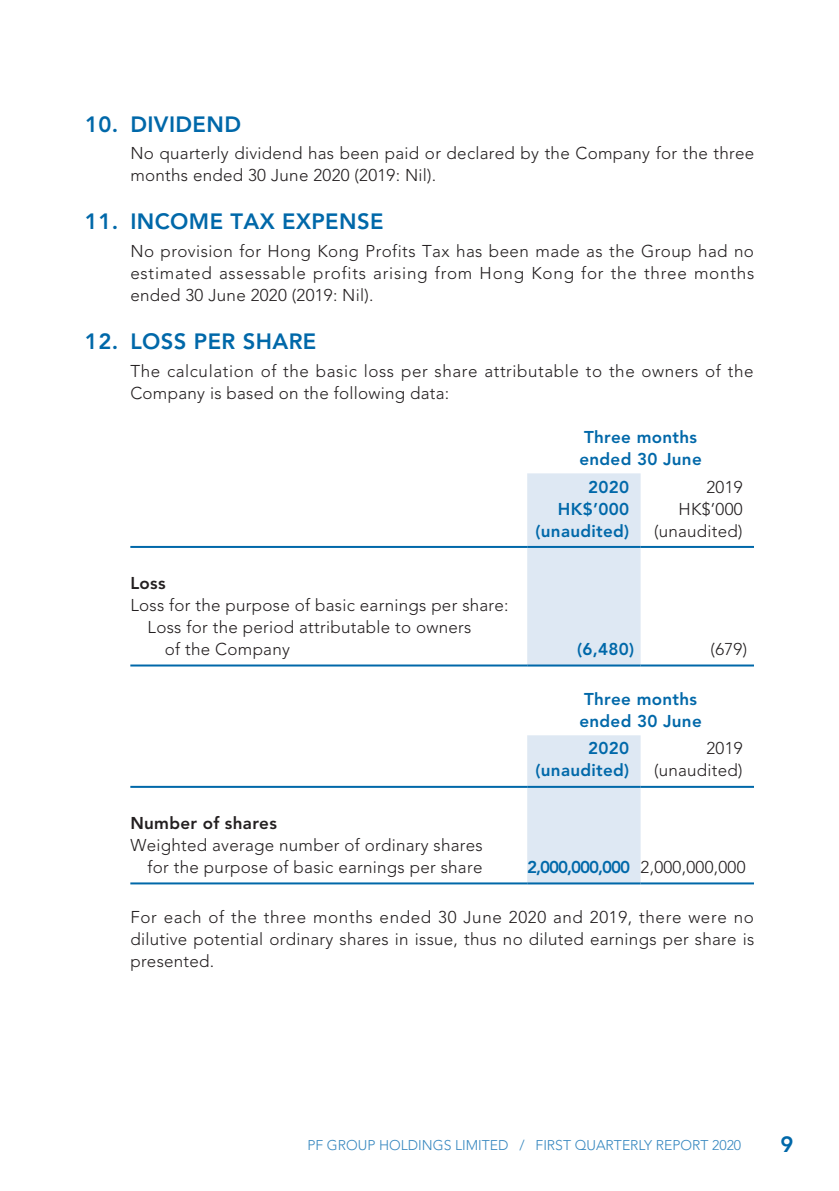
<style>
.page{position:relative;width:839px;height:1191px;background:#fff}
.page>*{position:absolute;margin:0;border:0;box-sizing:border-box;transform-origin:0 0}
.t1{font:800 22px "Avenir LT Std";letter-spacing:.02em;color:#0068a9}
.t2{font:300 17px/22px "Avenir LT Std";letter-spacing:.015em;color:#231f20;text-align:justify}
.t3{font:300 17px/22px "Avenir LT Std";letter-spacing:.035em;color:#231f20}
.t4{font:800 17px/22px "Avenir LT Std";letter-spacing:.02em;color:#0068a9}
.t5{font:800 17px "Avenir LT Std";letter-spacing:-.06em;color:#0068a9}
.t6{font:800 17px "Avenir LT Std";letter-spacing:.02em;color:#231f20}
.t7{font:300 14px "Avenir LT Std";color:#3687bf}
.s1{font-weight:300;color:#231f20}
</style>
<div class="page">
<div style="left:527px;top:473px;width:114px;height:191px;background:#dee8f3"></div>
<hr style="left:130px;top:546px;width:397px;height:2px;background:#0068a9">
<hr style="left:527px;top:546px;width:114px;height:2px;background:#0068a9">
<hr style="left:641px;top:546px;width:113px;height:2px;background:#0068a9">
<hr style="left:130px;top:664px;width:397px;height:2px;background:#0068a9">
<hr style="left:527px;top:664px;width:114px;height:2px;background:#0068a9">
<hr style="left:641px;top:664px;width:113px;height:2px;background:#0068a9">
<div style="left:527px;top:735px;width:114px;height:147px;background:#dee8f3"></div>
<hr style="left:130px;top:786px;width:397px;height:2px;background:#0068a9">
<hr style="left:527px;top:786px;width:114px;height:2px;background:#0068a9">
<hr style="left:641px;top:786px;width:113px;height:2px;background:#0068a9">
<hr style="left:130px;top:882px;width:397px;height:2px;background:#0068a9">
<hr style="left:527px;top:882px;width:114px;height:2px;background:#0068a9">
<hr style="left:641px;top:882px;width:113px;height:2px;background:#0068a9">
<p class="t1" style="left:85px;top:111px;width:158px">10. DIVIDEND</p>
<p class="t2" style="left:130px;top:142px;width:625px">N o quarterly dividend has been paid or declared by the Company for the three months ended 30 June 2020 (2019: N il).</p>
<p class="t1" style="left:85px;top:209px;width:300px">11. INCOME TAX EXPENSE</p>
<p class="t2" style="left:130px;top:240px;width:625px">N o provision for Hong Kong Profits Tax has been made as the Group had no estimated assessable profits arising from Hong Kong for the three months ended 30 June 2020 (2019: N il).</p>
<p class="t1" style="left:85px;top:328px;width:233px">12. LOSS PER SHARE</p>
<p class="t3" style="left:130px;top:360px;width:625px">The calculation of the basic loss per share attributable to the owners of the<br>Company is based on the following data:</p>
<p class="t4" style="left:579px;top:426px;width:124px">Three months ended 30 June</p>
<p class="t4" style="left:588px;top:475px;width:43px">2020</p>
<p class="t2" style="left:706px;top:475px;width:38px">2019</p>
<p class="t4" style="left:558px;top:497px;width:73px">HK$’000</p>
<p class="t2" style="left:679px;top:497px;width:66px">HK$’000</p>
<p class="t4" style="left:536px;top:519px;width:95px">(unaudited)</p>
<p class="t2" style="left:654px;top:519px;width:90px">(unaudited)</p>
<p class="t6" style="left:130px;top:573px;width:37px">Loss</p>
<p class="t2" style="left:130px;top:594px;width:380px">Loss for the purpose of basic earnings per share:</p>
<p class="t2" style="left:130px;top:616px;width:343px">Loss for the period attributable to owners</p>
<p class="t2" style="left:165px;top:638px;width:127px">of the Company</p>
<p class="t4" style="left:577px;top:638px;width:59px">(6,480)</p>
<p class="t2" style="left:711px;top:638px;width:38px">(679)</p>
<p class="t4" style="left:579px;top:688px;width:124px">Three months ended 30 June</p>
<p class="t4" style="left:588px;top:737px;width:43px">2020</p>
<p class="t2" style="left:706px;top:737px;width:38px">2019</p>
<p class="t4" style="left:536px;top:759px;width:95px">(unaudited)</p>
<p class="t2" style="left:654px;top:759px;width:90px">(unaudited)</p>
<p class="t6" style="left:130px;top:813px;width:148px">Number of shares</p>
<p class="t2" style="left:130px;top:834px;width:354px;text-align:right">Weighted average number of ordinary shares for the purpose of basic earnings per share</p>
<p class="t5" style="left:527px;top:857px;width:220px">2,000,000,000 <span class="s1">2,000,000,000</span></p>
<p class="t2" style="left:130px;top:905px;width:625px">For each of the three months ended 30 June 2020 and 2019, there were no dilutive potential ordinary shares in issue, thus no diluted earnings per share is presented.</p>
<p class="t7" style="left:307px;top:1136px;width:435px">PF Group Holdings Limited / First Quarterly Report 2020</p>
<p class="t1" style="left:780px;top:1131px;width:15px">9</p>
</div>
